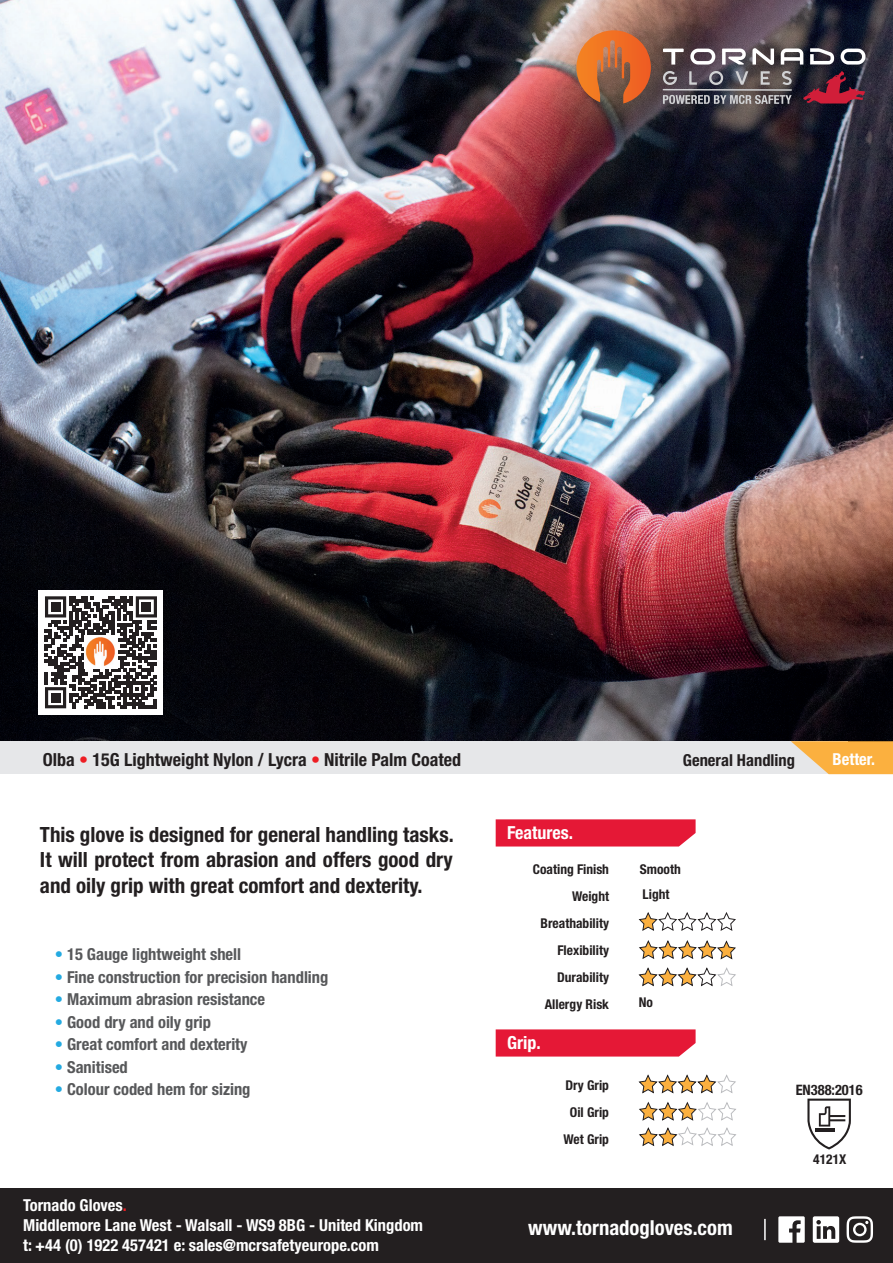
<style>
.page{position:relative;width:893px;height:1263px;background:#fff}
.page>*{position:absolute;margin:0;border:0;box-sizing:border-box;transform-origin:0 0}
.t1{font:700 condensed 21px/25.2px "Helvetica Neue";color:#231f20;text-align:justify}
.t2{font:700 condensed 20.7px "Helvetica Neue";color:#fff}
.t3{font:700 condensed 18px "Helvetica Neue";color:#231f20}
.t4{font:700 condensed 18px "Helvetica Neue";color:#fff}
.t5{font:700 condensed 16.5px "Helvetica Neue";color:#57585a}
.t6{font:700 condensed 16.5px/19.8px "Helvetica Neue";color:#fff}
.t7{font:700 condensed 16.5px "Helvetica Neue";color:#231f20}
.t8{font:700 condensed 14.4px "Helvetica Neue";color:#231f20}
.t9{font:700 condensed 13.5px/27px "Helvetica Neue";color:#231f20;text-align:right}
.s1{color:#ee1d23}
.s2{color:#24aae1}
</style>
<div class="page">
<img style="left:0;top:0;width:893px;height:741px">
<div style="left:0;top:1189px;width:893px;height:74px;background:#231f20"></div>
<div style="left:0;top:741px;width:848px;height:33px;background:#e6e7e9"></div>
<svg style="left:791px;top:741px;width:102px;height:33px"></svg>
<div style="left:496px;top:1029px;width:200px;height:27px;background:#e51836"></div>
<svg style="left:778px;top:1216px;width:27px;height:27px"></svg>
<svg style="left:813px;top:1216px;width:26px;height:27px"></svg>
<svg style="left:847px;top:1216px;width:26px;height:27px"></svg>
<hr style="left:764px;top:1219px;width:2px;height:21px;background:#fff">
<svg style="left:639px;top:967px;width:97px;height:19px"></svg>
<svg style="left:639px;top:1102px;width:97px;height:18px"></svg>
<svg style="left:639px;top:1074px;width:97px;height:19px"></svg>
<div style="left:496px;top:819px;width:200px;height:27px;background:#e51836"></div>
<svg style="left:807px;top:1098px;width:44px;height:51px"></svg>
<svg style="left:663px;top:71px;width:14px;height:14px"></svg>
<svg style="left:689px;top:71px;width:8px;height:14px"></svg>
<svg style="left:709px;top:71px;width:14px;height:14px"></svg>
<svg style="left:735px;top:71px;width:13px;height:14px"></svg>
<svg style="left:761px;top:71px;width:9px;height:14px"></svg>
<svg style="left:782px;top:71px;width:10px;height:14px"></svg>
<svg style="left:663px;top:48px;width:202px;height:17px"></svg>
<svg style="left:576px;top:30px;width:75px;height:74px"></svg>
<svg style="left:663px;top:95px;width:129px;height:9px"></svg>
<hr style="left:663px;top:89px;width:128px;height:2px;background:#d1d2d4">
<svg style="left:803px;top:71px;width:62px;height:33px"></svg>
<svg style="left:639px;top:1127px;width:97px;height:19px"></svg>
<svg style="left:639px;top:912px;width:97px;height:19px"></svg>
<svg style="left:639px;top:940px;width:97px;height:19px"></svg>
<div style="left:39px;top:590px;width:124px;height:124px;background:#fff"></div>
<svg style="left:45px;top:596px;width:112px;height:112px"></svg>
<div style="left:51px;top:602px;width:9px;height:9px;background:#231f20"></div>
<div style="left:142px;top:602px;width:9px;height:9px;background:#231f20"></div>
<div style="left:51px;top:693px;width:9px;height:9px;background:#231f20"></div>
<img style="left:84px;top:636px;width:34px;height:33px">
<p class="t3" style="left:43px;top:745px;width:420px">Olba <span class="s1">•</span> 15G Lightweight Nylon / Lycra <span class="s1">•</span> Nitrile Palm Coated</p>
<p class="t7" style="left:683px;top:746px;width:114px">General Handling</p>
<p class="t6" style="left:833px;top:748px;width:44px">Better.</p>
<p class="t1" style="left:40px;top:821px;width:415px">This glove is designed for general handling tasks.<br>It will protect from abrasion and offers good dry and oily grip with great comfort and dexterity.</p>
<p class="t5" style="left:55px;top:940px;width:188px"><span class="s2">•</span> 15 Gauge lightweight shell</p>
<p class="t5" style="left:55px;top:963px;width:275px"><span class="s2">•</span> Fine construction for precision handling</p>
<p class="t5" style="left:55px;top:985px;width:212px"><span class="s2">•</span> Maximum abrasion resistance</p>
<p class="t5" style="left:55px;top:1008px;width:158px"><span class="s2">•</span> Good dry and oily grip</p>
<p class="t5" style="left:55px;top:1030px;width:194px"><span class="s2">•</span> Great comfort and dexterity</p>
<p class="t5" style="left:55px;top:1053px;width:74px"><span class="s2">•</span> Sanitised</p>
<p class="t5" style="left:55px;top:1075px;width:197px"><span class="s2">•</span> Colour coded hem for sizing</p>
<p class="t6" style="left:23px;top:1194px;width:401px">Tornado Gloves<span class="s1">.<br></span>Middlemore Lane West - Walsall - WS9 8BG - United Kingdom t: +44 (0) 1922 457421 e: sales@mcrsafetyeurope.com</p>
<p class="t4" style="left:507px;top:818px;width:67px">Features.</p>
<p class="t9" style="left:533px;top:854px;width:78px">Coating Finish<br>Weight<br>Breathability<br>Flexibility<br>Durability<br>Allergy Risk</p>
<p class="t4" style="left:507px;top:1028px;width:35px">Grip.</p>
<p class="t9" style="left:564px;top:1070px;width:47px;text-align:center">Dry Grip<br>Oil Grip<br>Wet Grip</p>
<p class="t9" style="left:640px;top:854px;width:42px">Smooth</p>
<p class="t9" style="left:643px;top:880px;width:28px">Light</p>
<p class="t9" style="left:639px;top:988px;width:16px">No</p>
<p class="t2" style="left:528px;top:1210px;width:206px">www.tornadogloves.com</p>
<p class="t8" style="left:796px;top:1077px;width:69px">EN388:2016</p>
<p class="t9" style="left:813px;top:1144px;width:35px">4121X</p>
</div>
